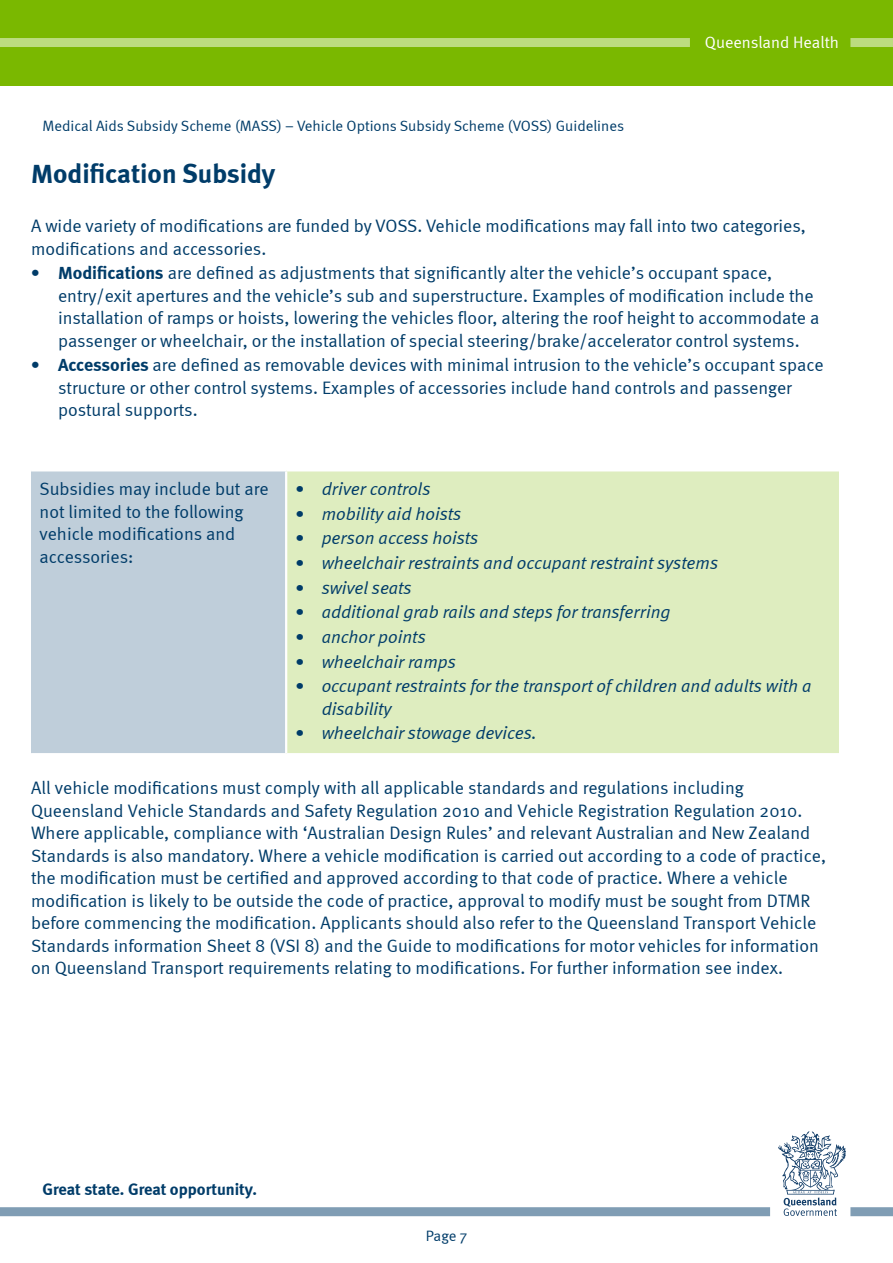
<style>
.page{position:relative;width:893px;height:1263px;background:#fff}
.page>*{position:absolute;margin:0;border:0;box-sizing:border-box;transform-origin:0 0}
.Body{font:700 27px "Meta";color:#003c69}
.Body-2{font:18px/22.5px "Meta Normal";color:#003c69}
.t1{font:italic 18px/22.5px "Meta Normal";color:#003c69}
.t2{font:700 16.5px "Meta";color:#003c69}
.t3{font:16.5px "Meta Normal";color:#fff}
.t4{font:15px "Meta Normal";color:#003c69}
.s1{font-family:"Meta";font-weight:700}
</style>
<div class="page">
<div style="left:0;top:0;width:893px;height:85px;background:#7ab800"></div>
<div style="left:0;top:1207px;width:770px;height:9px;background:#809db4"></div>
<div style="left:850px;top:1207px;width:43px;height:9px;background:#809db4"></div>
<svg style="left:778px;top:1131px;width:68px;height:85px"></svg>
<div style="left:0;top:38px;width:690px;height:9px;background:#bcdc80"></div>
<div style="left:850px;top:38px;width:43px;height:9px;background:#bcdc80"></div>
<div style="left:31px;top:470px;width:255px;height:284px;background:#bfceda"></div>
<div style="left:286px;top:470px;width:553px;height:284px;background:#deedbf"></div>
<hr style="left:31px;top:469px;width:255px;height:2px;background:#fff">
<hr style="left:286px;top:469px;width:553px;height:2px;background:#fff">
<hr style="left:285px;top:471px;width:2px;height:282px;background:#fff">
<hr style="left:31px;top:753px;width:255px;height:2px;background:#fff">
<hr style="left:286px;top:753px;width:553px;height:2px;background:#fff">
<p class="t4" style="left:43px;top:117px;width:583px">Medical Aids Subsidy Scheme (MASS) – Vehicle Options Subsidy Scheme (VOSS) Guidelines</p>
<p class="t3" style="left:705px;top:33px;width:136px">Queensland Health</p>
<p class="Body" style="left:31px;top:157px;width:246px">Modification Subsidy</p>
<p class="Body-2" style="left:31px;top:214px;width:776px">A wide variety of modifications are funded by VOSS. Vehicle modifications may fall into two categories, modifications and accessories.</p>
<p class="Body-2" style="left:58px;top:261px;width:763px;text-indent:-27px"><span class="s1">• Modifications</span> are defined as adjustments that significantly alter the vehicle’s occupant space, entry/exit apertures and the vehicle’s sub and superstructure. Examples of modification include the installation of ramps or hoists, lowering the vehicles floor, altering the roof height to accommodate a passenger or wheelchair, or the installation of special steering/brake/accelerator control systems.</p>
<p class="Body-2" style="left:58px;top:354px;width:767px;text-indent:-27px"><span class="s1">• Accessories</span> are defined as removable devices with minimal intrusion to the vehicle’s occupant space structure or other control systems. Examples of accessories include hand controls and passenger postural supports.</p>
<p class="Body-2" style="left:40px;top:477px;width:230px">Subsidies may include but are not limited to the following vehicle modifications and accessories:</p>
<p class="t1" style="left:295px;top:477px;width:137px">• driver controls</p>
<p class="t1" style="left:295px;top:502px;width:168px">• mobility aid hoists</p>
<p class="t1" style="left:295px;top:527px;width:185px">• person access hoists</p>
<p class="t1" style="left:295px;top:551px;width:425px">• wheelchair restraints and occupant restraint systems</p>
<p class="t1" style="left:295px;top:576px;width:119px">• swivel seats</p>
<p class="t1" style="left:295px;top:601px;width:377px">• additional grab rails and steps for transferring</p>
<p class="t1" style="left:295px;top:625px;width:133px">• anchor points</p>
<p class="t1" style="left:295px;top:650px;width:163px">• wheelchair ramps</p>
<p class="t1" style="left:322px;top:674px;width:491px;text-indent:-27px">• occupant restraints for the transport of children and adults with a disability</p>
<p class="t1" style="left:295px;top:722px;width:244px">• wheelchair stowage devices.</p>
<p class="Body-2" style="left:31px;top:776px;width:797px">All vehicle modifications must comply with all applicable standards and regulations including Queensland Vehicle Standards and Safety Regulation 2010 and Vehicle Registration Regulation 2010.<br>Where applicable, compliance with ‘Australian Design Rules’ and relevant Australian and New Zealand Standards is also mandatory. Where a vehicle modification is carried out according to a code of practice, the modification must be certified and approved according to that code of practice. Where a vehicle modification is likely to be outside the code of practice, approval to modify must be sought from DTMR before commencing the modification. Applicants should also refer to the Queensland Transport Vehicle Standards information Sheet 8 (VSI 8) and the Guide to modifications for motor vehicles for information on Queensland Transport requirements relating to modifications. For further information see index.</p>
<p class="t2" style="left:43px;top:1179px;width:216px">Great state. Great opportunity.</p>
<p class="t4" style="left:426px;top:1227px;width:43px">Page 7</p>
</div>
